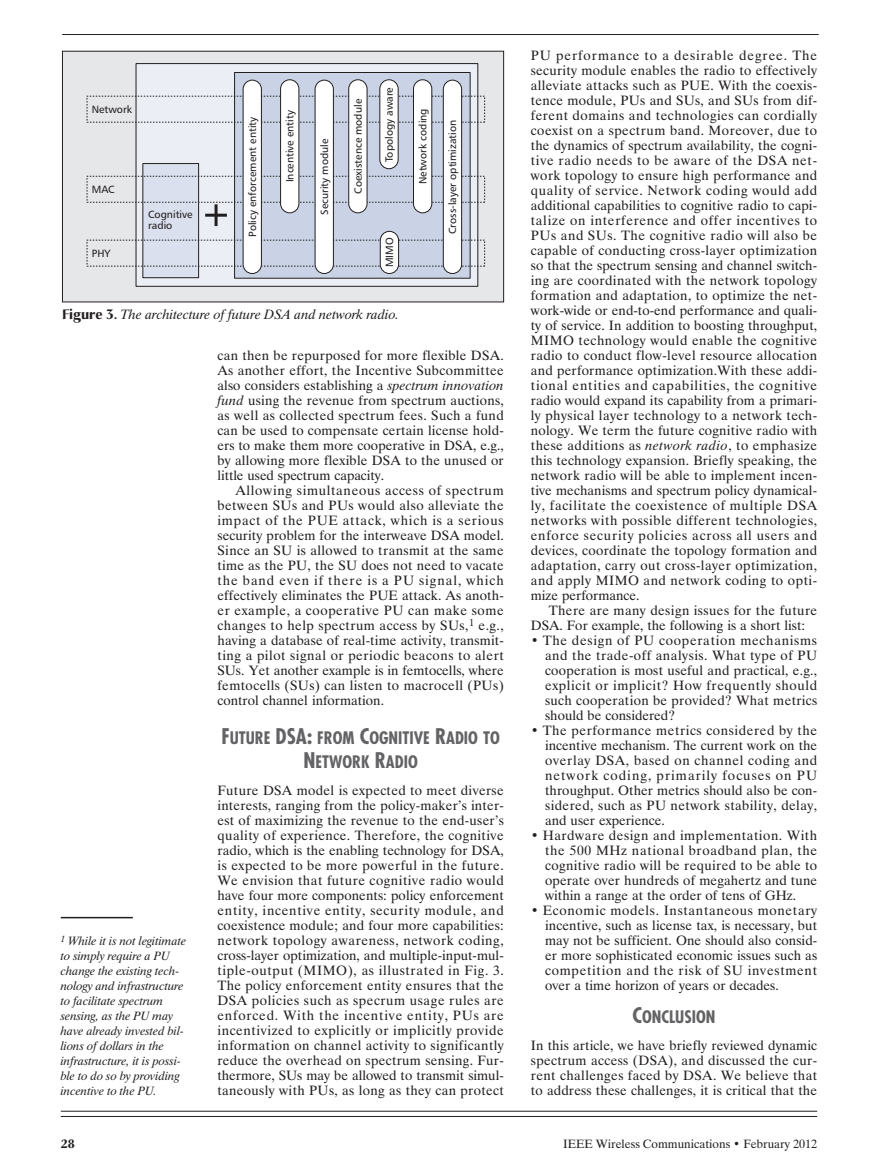
<style>
.page{position:relative;width:878px;height:1175px;background:#fff}
.page>*{position:absolute;margin:0;border:0;box-sizing:border-box;transform-origin:0 0}
.t1{font:700 condensed 16.8px/24px "Futura";color:#636366;text-align:center}
.t2{font:13.5px/15px "Dutch 801 BT";letter-spacing:.015em;color:#231f20;text-align:justify}
.t3{font:italic 13.5px "Dutch 801 BT";color:#231f20}
.t4{font:italic 12px/15px "Dutch 801 BT";color:#231f20}
.t5{font:12px "Dutch 801 BT";color:#231f20}
.t6{font:700 12px "Christiana";color:#231f20}
.t7{font:10.5px/10.5px "Humanist 777 BT Roman B";color:#231f20}
.s1{font-family:"Christiana";font-weight:700;font-style:normal}
.s2{font-style:italic}
.s3{font-size:21px}
</style>
<div class="page">
<hr style="left:62px;top:34px;width:756px;height:1px;background:#231f20">
<hr style="left:61px;top:1116px;width:756px;height:1px;background:#231f20">
<hr style="left:61px;top:1110px;width:756px;height:1px;background:#231f20">
<div style="left:62px;top:51px;width:441px;height:251px;background:#e6e7e9"></div>
<div style="left:136px;top:64px;width:342px;height:222px;background:#ebeff5"></div>
<div style="left:136px;top:63px;width:342px;height:224px;border:1px solid #231f20"></div>
<div style="left:234px;top:72px;width:236px;height:206px;background:#c9d3e5"></div>
<div style="left:234px;top:72px;width:236px;height:206px;border:1px solid #231f20"></div>
<div style="left:143px;top:163px;width:56px;height:115px;background:#dae0ed"></div>
<div style="left:142px;top:163px;width:57px;height:115px;border:1px solid #231f20"></div>
<hr style="left:214px;top:204px;width:3px;height:22px;background:#231f20">
<hr style="left:205px;top:214px;width:22px;height:3px;background:#231f20">
<div style="left:243px;top:80px;width:18px;height:193px;background:#fff;border-radius:9px"></div>
<div style="left:243px;top:80px;width:19px;height:194px;border:1px solid #231f20;border-radius:9px"></div>
<div style="left:315px;top:80px;width:18px;height:193px;background:#fff;border-radius:9px"></div>
<div style="left:315px;top:80px;width:19px;height:194px;border:1px solid #231f20;border-radius:9px"></div>
<div style="left:443px;top:80px;width:18px;height:193px;background:#fff;border-radius:9px"></div>
<div style="left:443px;top:80px;width:19px;height:194px;border:1px solid #231f20;border-radius:9px"></div>
<div style="left:380px;top:231px;width:18px;height:42px;background:#fff;border-radius:9px"></div>
<div style="left:380px;top:231px;width:19px;height:43px;border:1px solid #231f20;border-radius:9px"></div>
<div style="left:413px;top:80px;width:19px;height:133px;background:#fff;border-radius:9px"></div>
<div style="left:413px;top:79px;width:19px;height:134px;border:1px solid #231f20;border-radius:9px"></div>
<div style="left:349px;top:80px;width:18px;height:133px;background:#fff;border-radius:9px"></div>
<div style="left:348px;top:79px;width:19px;height:134px;border:1px solid #231f20;border-radius:9px"></div>
<div style="left:380px;top:80px;width:18px;height:89px;background:#fff;border-radius:9px"></div>
<div style="left:379px;top:79px;width:19px;height:90px;border:1px solid #231f20;border-radius:9px"></div>
<div style="left:280px;top:80px;width:19px;height:133px;background:#fff;border-radius:9px"></div>
<div style="left:280px;top:79px;width:19px;height:134px;border:1px solid #231f20;border-radius:9px"></div>
<div style="left:62px;top:51px;width:442px;height:251px;border:1px solid #231f20"></div>
<hr style="left:61px;top:916px;width:72px;height:2px;background:#231f20">
<p class="t7" style="left:92px;top:103px;width:42px">Network</p>
<p class="t7" style="left:92px;top:184px;width:24px">MAC</p>
<p class="t7" style="left:92px;top:247px;width:20px">PHY</p>
<p class="t7" style="left:148px;top:209px;width:46px">Cognitive radio</p>
<p class="t7" style="left:247px;top:237px;width:121px;rotate:-90deg">Policy enforcement entity</p>
<p class="t7" style="left:284px;top:182px;width:74px;rotate:-90deg">Incentive entity</p>
<p class="t7" style="left:319px;top:215px;width:78px;rotate:-90deg">Security module</p>
<p class="t7" style="left:352px;top:193px;width:96px;rotate:-90deg">Coexistence module</p>
<p class="t7" style="left:383px;top:162px;width:76px;rotate:-90deg">Topology aware</p>
<p class="t7" style="left:384px;top:267px;width:31px;rotate:-90deg">MIMO</p>
<p class="t3" style="left:62px;top:305px;width:338px"><span class="s1">Figure 3.</span> The architecture of future DSA and network radio.</p>
<p class="t7" style="left:417px;top:184px;width:77px;rotate:-90deg">Network coding</p>
<p class="t7" style="left:447px;top:234px;width:116px;rotate:-90deg">Cross-layer optimization</p>
<p class="t4" style="left:61px;top:933px;width:127px"><sup>1</sup> While it is not legitimate to simply require a PU change the existing tech&shy;nology and infrastructure to facilitate spectrum sensing, as the PU may have already invested bil&shy;lions of dollars in the infrastructure, it is possi&shy;ble to do so by providing incentive to the PU.</p>
<p class="t2" style="left:217px;top:348px;width:288px">can then be repurposed for more flexible DSA.<br>As another effort, the Incentive Subcommittee also considers establishing a <span class="s2">spectrum innovation fund</span> using the revenue from spectrum auctions, as well as collected spectrum fees. Such a fund can be used to compensate certain license hold&shy;ers to make them more cooperative in DSA, e.g., by allowing more flexible DSA to the unused or little used spectrum capacity.</p>
<p class="t2" style="left:217px;top:483px;width:288px;text-indent:18px">Allowing simultaneous access of spectrum between SUs and PUs would also alleviate the impact of the PUE attack, which is a serious security problem for the interweave DSA model.<br>Since an SU is allowed to transmit at the same time as the PU, the SU does not need to vacate the band even if there is a PU signal, which effectively eliminates the PUE attack. As anoth&shy;er example, a cooperative PU can make some changes to help spectrum access by SUs,<sup>1</sup> e.g., having a database of real-time activity, transmit&shy;ting a pilot signal or periodic beacons to alert SUs. Yet another example is in femtocells, where femtocells (SUs) can listen to macrocell (PUs) control channel information.</p>
<p class="t1" style="left:221px;top:726px;width:280px"><span class="s3">F</span>UTURE <span class="s3">DSA:</span> FROM <span class="s3">C</span>OGNITIVE <span class="s3">R</span>ADIO TO<br><span class="s3">N</span>ETWORK <span class="s3">R</span>ADIO</p>
<p class="t2" style="left:217px;top:783px;width:288px">Future DSA model is expected to meet diverse interests, ranging from the policy-maker’s inter&shy;est of maximizing the revenue to the end-user’s quality of experience. Therefore, the cognitive radio, which is the enabling technology for DSA, is expected to be more powerful in the future.<br>We envision that future cognitive radio would have four more components: policy enforcement entity, incentive entity, security module, and coexistence module; and four more capabilities: network topology awareness, network coding, cross-layer optimization, and multiple-input-mul&shy;tiple-output (MIMO), as illustrated in Fig. 3.<br>The policy enforcement entity ensures that the DSA policies such as specrum usage rules are enforced. With the incentive entity, PUs are incentivized to explicitly or implicitly provide information on channel activity to significantly reduce the overhead on spectrum sensing. Fur&shy;thermore, SUs may be allowed to transmit simul&shy;taneously with PUs, as long as they can protect</p>
<p class="t2" style="left:531px;top:48px;width:288px">PU performance to a desirable degree. The security module enables the radio to effectively alleviate attacks such as PUE. With the coexis&shy;tence module, PUs and SUs, and SUs from dif&shy;ferent domains and technologies can cordially coexist on a spectrum band. Moreover, due to the dynamics of spectrum availability, the cogni&shy;tive radio needs to be aware of the DSA net&shy;work topology to ensure high performance and quality of service. Network coding would add additional capabilities to cognitive radio to capi&shy;talize on interference and offer incentives to PUs and SUs. The cognitive radio will also be capable of conducting cross-layer optimization so that the spectrum sensing and channel switch&shy;ing are coordinated with the network topology formation and adaptation, to optimize the net&shy;work-wide or end-to-end performance and quali&shy;ty of service. In addition to boosting throughput, MIMO technology would enable the cognitive radio to conduct flow-level resource allocation and performance optimization.With these addi&shy;tional entities and capabilities, the cognitive radio would expand its capability from a primari&shy;ly physical layer technology to a network tech&shy;nology. We term the future cognitive radio with these additions as <span class="s2">network radio</span>, to emphasize this technology expansion. Briefly speaking, the network radio will be able to implement incen&shy;tive mechanisms and spectrum policy dynamical&shy;ly, facilitate the coexistence of multiple DSA networks with possible different technologies, enforce security policies across all users and devices, coordinate the topology formation and adaptation, carry out cross-layer optimization, and apply MIMO and network coding to opti&shy;mize performance.</p>
<p class="t2" style="left:531px;top:603px;width:288px;text-indent:18px">There are many design issues for the future<br>DSA. For example, the following is a short list:</p>
<p class="t2" style="left:545px;top:633px;width:274px;text-indent:-14px">• The design of PU cooperation mechanisms and the trade-off analysis. What type of PU cooperation is most useful and practical, e.g., explicit or implicit? How frequently should such cooperation be provided? What metrics should be considered?</p>
<p class="t2" style="left:545px;top:723px;width:274px;text-indent:-14px">• The performance metrics considered by the incentive mechanism. The current work on the overlay DSA, based on channel coding and network coding, primarily focuses on PU throughput. Other metrics should also be con&shy;sidered, such as PU network stability, delay, and user experience.</p>
<p class="t2" style="left:545px;top:828px;width:273px;text-indent:-14px">• Hardware design and implementation. With the 500 MHz national broadband plan, the cognitive radio will be required to be able to operate over hundreds of megahertz and tune within a range at the order of tens of GHz.</p>
<p class="t2" style="left:545px;top:903px;width:273px;text-indent:-14px">• Economic models. Instantaneous monetary incentive, such as license tax, is necessary, but may not be sufficient. One should also consid&shy;er more sophisticated economic issues such as competition and the risk of SU investment over a time horizon of years or decades.</p>
<p class="t1" style="left:632px;top:1005px;width:84px"><span class="s3">C</span>ONCLUSION</p>
<p class="t2" style="left:531px;top:1038px;width:288px">In this article, we have briefly reviewed dynamic spectrum access (DSA), and discussed the cur&shy;rent challenges faced by DSA. We believe that to address these challenges, it is critical that the</p>
<p class="t6" style="left:61px;top:1136px;width:15px">28</p>
<p class="t5" style="left:563px;top:1136px;width:255px">IEEE Wireless Communications • February 2012</p>
</div>
